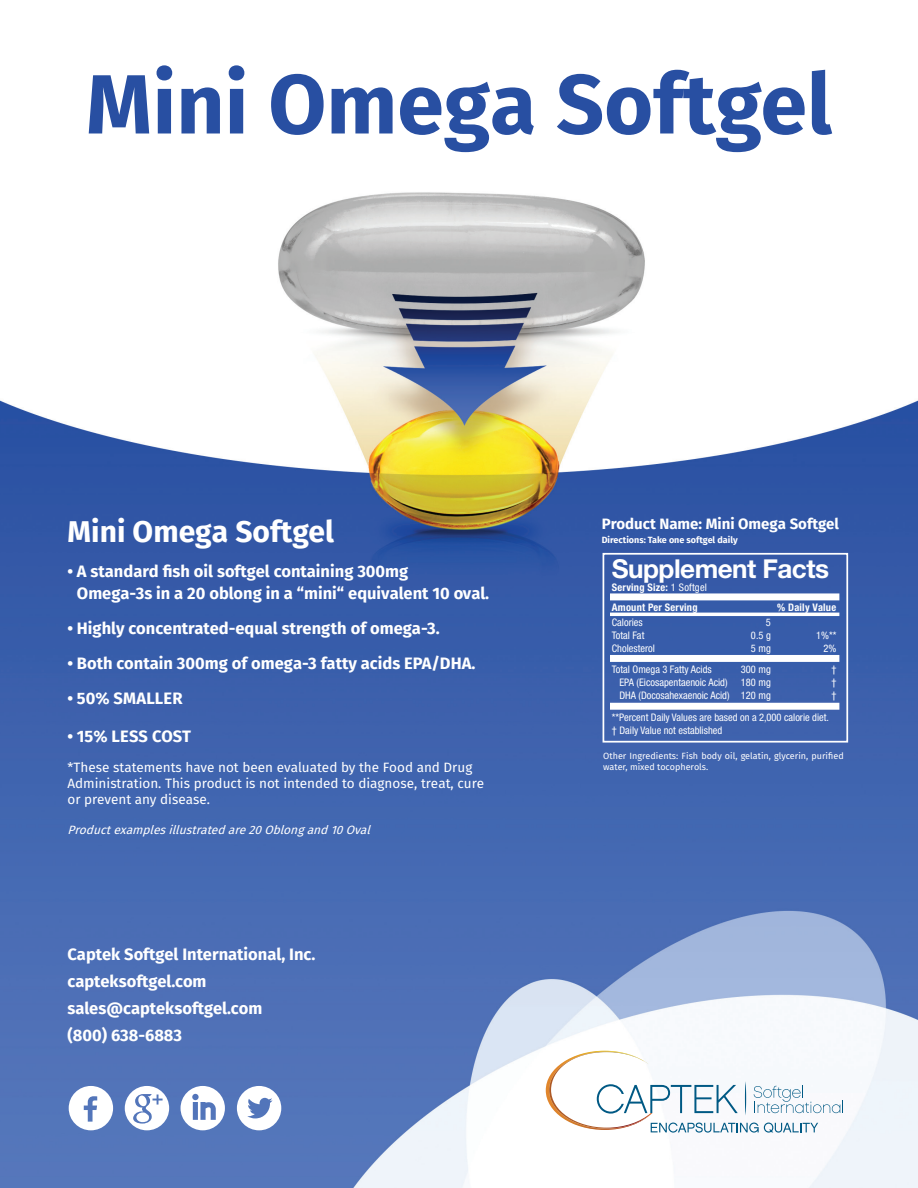
<style>
.page{position:relative;width:918px;height:1188px;background:#fff}
.page>*{position:absolute;margin:0;border:0;box-sizing:border-box;transform-origin:0 0}
.t1{font:700 84px "Fira Sans";color:#284fa2}
.t2{font:700 30px "Fira Sans";color:#fff}
.t3{font:700 26.1px "Helvetica Neue";letter-spacing:-.02em;color:#fff}
.t4{font:700 16.5px/21.6px "Fira Sans";color:#fff}
.t5{font:700 15px "Fira Sans";color:#fff}
.t6{font:13.5px/16.2px "Fira Sans";color:#fff}
.t7{font:italic 12px "Fira Sans";color:#fff}
.t8{font:condensed 10.5px/13px "Helvetica Neue";color:#fff}
.t9{font:700 condensed 10.5px/20px "Helvetica Neue";letter-spacing:.02em;color:#fff}
.t10{font:9px/10.8px "Fira Sans";color:#fff}
.t11{font:700 9px "Fira Sans";color:#fff}
.s1{font-weight:400}
</style>
<div class="page">
<img style="left:0;top:192px;width:918px;height:996px">
<svg style="left:546px;top:1051px;width:297px;height:82px"></svg>
<svg style="left:237px;top:1086px;width:44px;height:44px"></svg>
<svg style="left:69px;top:1086px;width:44px;height:44px"></svg>
<svg style="left:181px;top:1086px;width:44px;height:44px"></svg>
<svg style="left:125px;top:1086px;width:44px;height:44px"></svg>
<div style="left:603px;top:553px;width:245px;height:190px;border:2px solid #fff"></div>
<div style="left:610px;top:593px;width:229px;height:7px;background:#fff"></div>
<hr style="left:610px;top:613px;width:229px;height:3px;background:#fff">
<div style="left:610px;top:655px;width:229px;height:7px;background:#fff"></div>
<div style="left:610px;top:703px;width:229px;height:7px;background:#fff"></div>
<p class="t1" style="left:86px;top:45px;width:748px">Mini Omega Softgel</p>
<p class="t2" style="left:68px;top:510px;width:268px">Mini Omega Softgel</p>
<p class="t4" style="left:77px;top:562px;width:414px;text-indent:-9px">• A standard fish oil softgel containing 300mg<br>Omega-3s in a 20 oblong in a “mini“ equivalent 10 oval.</p>
<p class="t4" style="left:68px;top:618px;width:374px">• Highly concentrated-equal strength of omega-3.</p>
<p class="t4" style="left:68px;top:654px;width:409px">• Both contain 300mg of omega-3 fatty acids EPA/DHA.</p>
<p class="t4" style="left:68px;top:689px;width:117px">• 50% SMALLER</p>
<p class="t4" style="left:68px;top:727px;width:125px">• 15% LESS COST</p>
<p class="t6" style="left:68px;top:760px;width:418px">*These statements have not been evaluated by the Food and Drug<br>Administration. This product is not intended to diagnose, treat, cure or prevent any disease.</p>
<p class="t7" style="left:68px;top:821px;width:309px">Productexamplesillustratedare20Oblongand10Oval</p>
<p class="t4" style="left:68px;top:945px;width:249px">Captek Softgel International, Inc.</p>
<p class="t4" style="left:68px;top:972px;width:141px">capteksoftgel.com</p>
<p class="t4" style="left:68px;top:999px;width:196px">sales@capteksoftgel.com</p>
<p class="t4" style="left:68px;top:1025px;width:116px">(800) 638-6883</p>
<p class="t5" style="left:602px;top:513px;width:239px">Product Name: Mini Omega Softgel</p>
<p class="t11" style="left:602px;top:533px;width:137px">Directions: Take one softgel daily</p>
<p class="t3" style="left:612px;top:552px;width:219px">Supplement Facts</p>
<p class="t9" style="left:612px;top:577px;width:97px">Serving Size: <span class="s1">1 Softgel<br></span>Amount Per Serving</p>
<p class="t9" style="left:777px;top:597px;width:61px">% Daily Value</p>
<p class="t8" style="left:612px;top:615px;width:32px">Calories</p>
<p class="t8" style="left:766px;top:615px;width:7px">5</p>
<p class="t8" style="left:612px;top:628px;width:34px">Total Fat</p>
<p class="t8" style="left:751px;top:628px;width:21px">0.5 g</p>
<p class="t8" style="left:816px;top:628px;width:22px">1%**</p>
<p class="t8" style="left:612px;top:641px;width:45px">Cholesterol</p>
<p class="t8" style="left:751px;top:641px;width:21px">5 mg</p>
<p class="t8" style="left:823px;top:641px;width:14px">2%</p>
<p class="t8" style="left:612px;top:663px;width:101px">Total Omega 3 Fatty Acids</p>
<p class="t8" style="left:741px;top:663px;width:31px">300 mg</p>
<p class="t8" style="left:831px;top:663px;width:7px">†</p>
<p class="t8" style="left:619px;top:676px;width:110px">EPA (Eicosapentaenoic Acid)</p>
<p class="t8" style="left:741px;top:676px;width:31px">180 mg</p>
<p class="t8" style="left:831px;top:676px;width:7px">†</p>
<p class="t8" style="left:619px;top:689px;width:153px">DHA (Docosahexaenoic Acid) 120 mg</p>
<p class="t8" style="left:831px;top:689px;width:7px">†</p>
<p class="t8" style="left:612px;top:711px;width:219px">**Percent Daily Values are based on a 2,000 calorie diet. † Daily Value not established</p>
<p class="t10" style="left:603px;top:751px;width:242px">Other Ingredients: Fish body oil, gelatin, glycerin, purified water, mixed tocopherols.</p>
</div>
